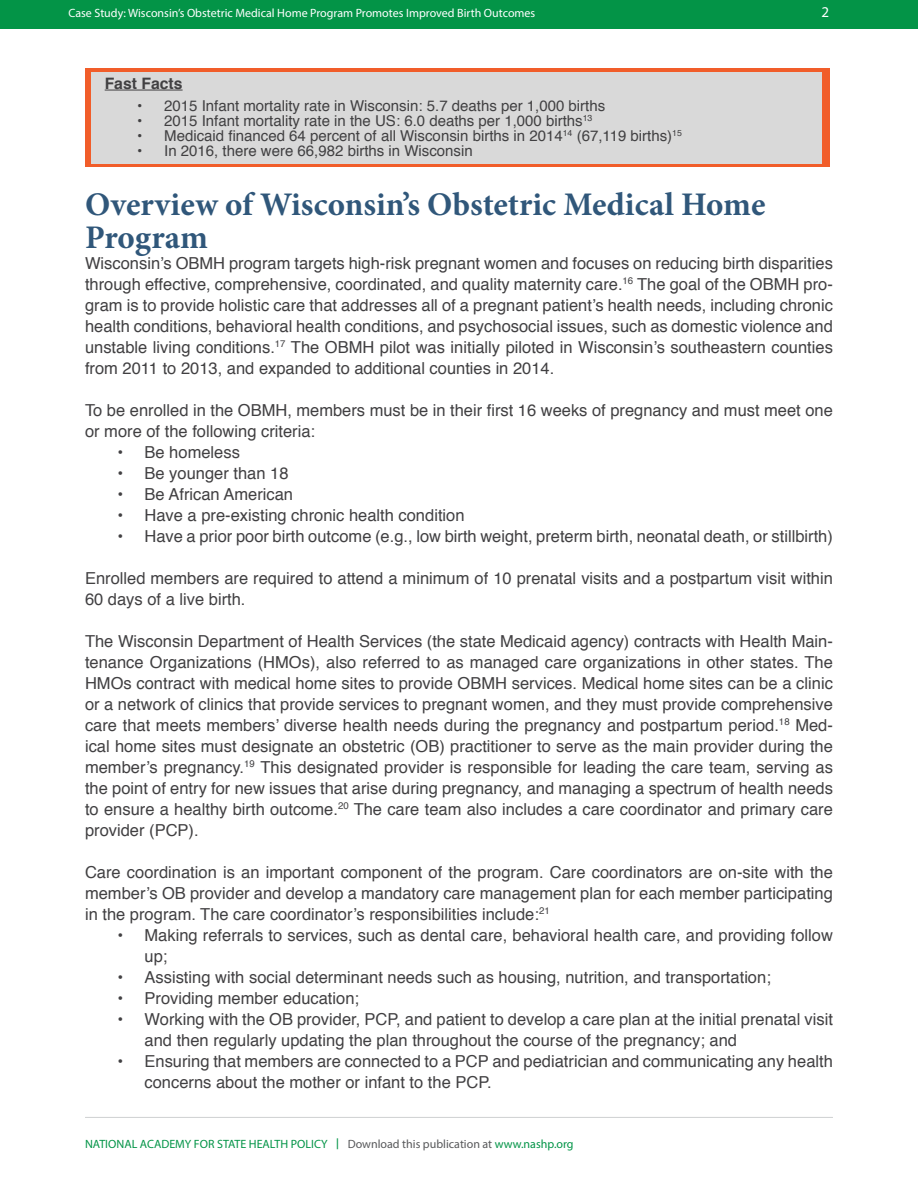
<style>
.page{position:relative;width:918px;height:1188px;background:#fff}
.page>*{position:absolute;margin:0;border:0;box-sizing:border-box;transform-origin:0 0}
.t1{font:700 33px/33px "Minion Pro";color:#30577a}
.t2{font:16.5px/21px "Helvetica";color:#414042}
.t3{font:700 15.75px "Helvetica";color:#414042}
.t4{font:15px "Helvetica";color:#414042}
.t5{font:15px "Myriad Pro";color:#fff}
.t6{font:12px "Myriad Pro";color:#fff}
.t7{font:12px "Myriad Pro";color:#039447}
.s1{font-family:"Fira Sans"}
.s2{color:#58595b}
</style>
<div class="page">
<div style="left:0;top:0;width:918px;height:29px;background:#039447"></div>
<hr style="left:85px;top:1117px;width:748px;height:1px;background:#d1d3d4">
<div style="left:85px;top:69px;width:744px;height:98px;background:#f15d2a"></div>
<div style="left:91px;top:72px;width:731px;height:92px;background:#d9d9d9"></div>
<hr style="left:105px;top:90px;width:78px;height:1px;background:#414042">
<p class="t6" style="left:68px;top:5px;width:468px">Case Study: Wisconsin’s Obstetric Medical Home Program Promotes Improved Birth Outcomes</p>
<p class="t5" style="left:821px;top:3px;width:9px">2</p>
<p class="t3" style="left:105px;top:71px;width:79px">Fast Facts</p>
<p class="t4" style="left:137px;top:95px;width:470px">• 2015 Infant mortality rate in Wisconsin: 5.7 deaths per 1,000 births</p>
<p class="t4" style="left:137px;top:110px;width:457px">• 2015 Infant mortality rate in the US: 6.0 deaths per 1,000 births<sup>13</sup></p>
<p class="t4" style="left:137px;top:125px;width:546px">• Medicaid financed 64 percent of all Wisconsin births in 2014<sup>14</sup> (67,119 births)<sup>15</sup></p>
<p class="t4" style="left:137px;top:140px;width:337px">• In 2016, there were 66,982 births in Wisconsin</p>
<h1 class="t1" style="left:85px;top:187px;width:682px">Overview of Wisconsin’s Obstetric Medical Home<br>Program</h1>
<p class="t2" style="left:85px;top:253px;width:749px;text-align:justify">Wisconsin’s OBMH program targets high-risk pregnant women and focuses on reducing birth disparities through effective, comprehensive, coordinated, and quality maternity care.<sup>16</sup> The goal of the OBMH pro&shy;gram is to provide holistic care that addresses all of a pregnant patient’s health needs, including chronic health conditions, behavioral health conditions, and psychosocial issues, such as domestic violence and unstable living conditions.<sup>17</sup> The OBMH pilot was initially piloted in Wisconsin’s southeastern counties from 2011 to 2013, and expanded to additional counties in 2014.</p>
<p class="t2" style="left:85px;top:400px;width:749px">To be enrolled in the OBMH, members must be in their first 16 weeks of pregnancy and must meet one or more of the following criteria:</p>
<p class="t2" style="left:118px;top:442px;width:124px">• Be homeless</p>
<p class="t2" style="left:118px;top:463px;width:173px">• Be younger than 18</p>
<p class="t2" style="left:118px;top:484px;width:177px">• Be African American</p>
<p class="t2" style="left:118px;top:505px;width:349px">• Have a pre-existing chronic health condition</p>
<p class="t2" style="left:118px;top:526px;width:717px">• Have a prior poor birth outcome (e.g., low birth weight, preterm birth, neonatal death, or stillbirth)</p>
<p class="t2" style="left:85px;top:568px;width:749px">Enrolled members are required to attend a minimum of 10 prenatal visits and a postpartum visit within<br>60 days of a live birth.</p>
<p class="t2" style="left:85px;top:631px;width:749px;text-align:justify">The Wisconsin Department of Health Services (the state Medicaid agency) contracts with Health Main&shy;tenance Organizations (HMOs), also referred to as managed care organizations in other states. The HMOs contract with medical home sites to provide OBMH services. Medical home sites can be a clinic or a network of clinics that provide services to pregnant women, and they must provide comprehensive care that meets members’ diverse health needs during the pregnancy and postpartum period.<sup>18</sup> Med&shy;ical home sites must designate an obstetric (OB) practitioner to serve as the main provider during the member’s pregnancy.<sup>19</sup> This designated provider is responsible for leading the care team, serving as the point of entry for new issues that arise during pregnancy, and managing a spectrum of health needs to ensure a healthy birth outcome.<sup>20</sup> The care team also includes a care coordinator and primary care provider (PCP).</p>
<p class="t2" style="left:85px;top:862px;width:749px;text-align:justify">Care coordination is an important component of the program. Care coordinators are on-site with the member’s OB provider and develop a mandatory care management plan for each member participating in the program. The care coordinator’s responsibilities include:<sup>21</sup></p>
<p class="t2" style="left:145px;top:925px;width:690px;text-indent:-27px">• Making referrals to services, such as dental care, behavioral health care, and providing follow up;</p>
<p class="t2" style="left:118px;top:967px;width:655px">• Assisting with social determinant needs such as housing, nutrition, and transportation;</p>
<p class="t2" style="left:118px;top:988px;width:243px">• Providing member education;</p>
<p class="t2" style="left:145px;top:1009px;width:690px;text-indent:-27px">• Working with the OB provider, PCP, and patient to develop a care plan at the initial prenatal visit and then regularly updating the plan throughout the course of the pregnancy; and</p>
<p class="t2" style="left:145px;top:1051px;width:690px;text-indent:-27px">• Ensuring that members are connected to a PCP and pediatrician and communicating any health concerns about the mother or infant to the PCP.</p>
<p class="t7" style="left:85px;top:1136px;width:490px">NATIONAL ACADEMY FOR STATE HEALTH POLICY <span class="s1">|</span> <span class="s2">Download this publication at</span> www.nashp.org</p>
</div>
